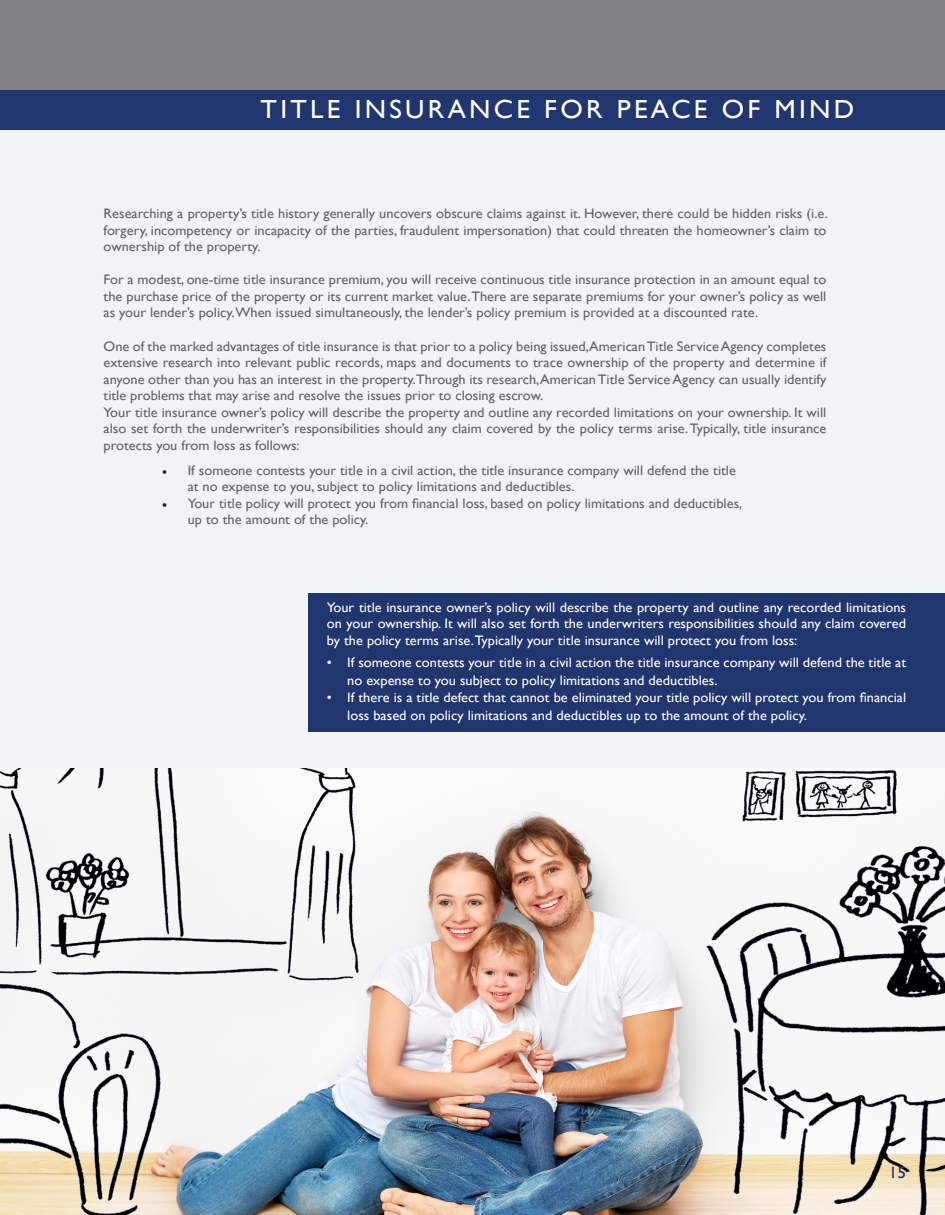
<style>
.page{position:relative;width:945px;height:1215px;background:#fff}
.page>*{position:absolute;margin:0;border:0;box-sizing:border-box;transform-origin:0 0}
.t1{font:26.1px "Gill Sans";letter-spacing:.12em;color:#fff;scale:1.04 1}
.t2{font:16.5px "Gill Sans";color:#21356e;scale:1.04 1}
.t3{font:13.8px/16.5px "Gill Sans";color:#636366;scale:1.04 1}
.t4{font:13.8px/16.5px "Gill Sans";color:#fff;scale:1.04 1}
.s1{font-family:"Minion Pro";color:#231f20}
</style>
<div class="page">
<div style="left:0;top:129px;width:945px;height:1086px;background:#f2f3f4"></div>
<div style="left:0;top:0;width:945px;height:129px;background:#808285"></div>
<div style="left:0;top:90px;width:945px;height:39px;background:#21356e"></div>
<img style="left:0;top:768px;width:945px;height:447px">
<div style="left:309px;top:593px;width:636px;height:138px;background:#21356e"></div>
<p class="t1" style="left:261px;top:94px;width:573px">TITLE INSURANCE FOR PEACE OF MIND</p>
<p class="t3" style="left:104px;top:205px;width:698px;text-align:justify">Researching a property’s title history generally uncovers obscure claims against it. However, there could be hidden risks (i.e. forgery, incompetency or incapacity of the parties, fraudulent impersonation) that could threaten the homeowner’s claim to ownership of the property.</p>
<p class="t3" style="left:104px;top:271px;width:697px;text-align:justify">For a modest, one-time title insurance premium, you will receive continuous title insurance protection in an amount equal to the purchase price of the property or its current market value.There are separate premiums for your owner’s policy as well as your lender’s policy.When issued simultaneously, the lender’s policy premium is provided at a discounted rate.</p>
<p class="t3" style="left:104px;top:338px;width:697px">One of the marked advantages of title insurance is that prior to a policy being issued,American Title Service Agency completes extensive research into relevant public records, maps and documents to trace ownership of the property and determine if anyone other than you has an interest in the property.Through its research,American Title Service Agency can usually identify title problems that may arise and resolve the issues prior to closing escrow.<br>Your title insurance owner’s policy will describe the property and outline any recorded limitations on your ownership. It will also set forth the underwriter’s responsibilities should any claim covered by the policy terms arise. Typically, title insurance protects you from loss as follows:</p>
<p class="t3" style="left:188px;top:461px;width:529px;text-indent:-26px"><span class="s1">•</span> If someone contests your title in a civil action, the title insurance company will defend the title at no expense to you, subject to policy limitations and deductibles.</p>
<p class="t3" style="left:188px;top:495px;width:535px;text-indent:-26px"><span class="s1">•</span> Your title policy will protect you from financial loss, based on policy limitations and deductibles, up to the amount of the policy.</p>
<p class="t4" style="left:327px;top:599px;width:559px;text-align:justify">Your title insurance owner’s policy will describe the property and outline any recorded limitations on your ownership. It will also set forth the underwriters responsibilities should any claim covered by the policy terms arise.Typically your title insurance will protect you from loss:</p>
<p class="t4" style="left:347px;top:654px;width:539px;line-height:17.4px;text-indent:-20px">• If someone contests your title in a civil action the title insurance company will defend the title at no expense to you subject to policy limitations and deductibles.</p>
<p class="t4" style="left:347px;top:689px;width:539px;line-height:17.4px;text-indent:-20px">• If there is a title defect that cannot be eliminated your title policy will protect you from financial loss based on policy limitations and deductibles up to the amount of the policy.</p>
<p class="t2" style="left:889px;top:1163px;width:18px">15</p>
</div>
